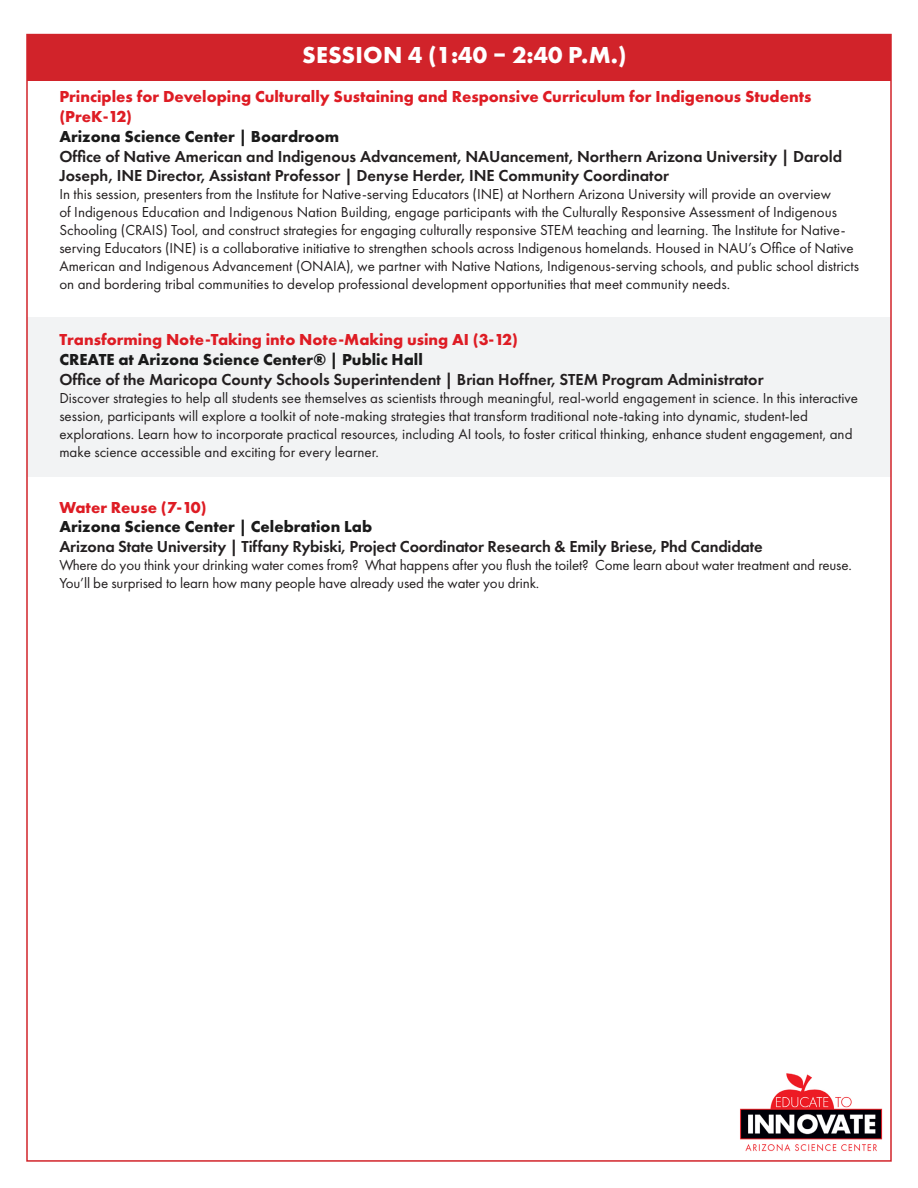
<style>
.page{position:relative;width:918px;height:1188px;background:#fff}
.page>*{position:absolute;margin:0;border:0;box-sizing:border-box;transform-origin:0 0}
.t1{font:700 24px "Futura PT";letter-spacing:.01em;color:#fff}
.t2{font:600 16.5px/19.8px "Futura PT";color:#231f20}
.t3{font:700 16.5px "Futura PT";color:#de1c24}
.t4{font:700 16.5px/19.8px "Futura PT";color:#1a1a1a}
.t5{font:15px/18px "Futura PT";color:#231f20}
.s1{color:#de1c24}
</style>
<div class="page">
<div style="left:27px;top:318px;width:864px;height:159px;background:#f2f3f4"></div>
<div style="left:27px;top:34px;width:864px;height:46px;background:#d1232a"></div>
<img style="left:740px;top:1073px;width:143px;height:79px">
<p class="t1" style="left:302px;top:39px;width:326px">SESSION 4 (1:40 – 2:40 P.M.)</p>
<p class="t3" style="left:59px;top:86px;width:754px">Principles for Developing Culturally Sustaining and Responsive Curriculum for Indigenous Students</p>
<p class="t4" style="left:59px;top:106px;width:281px"><span class="s1">(PreK-12)<br></span>Arizona Science Center | Boardroom</p>
<p class="t2" style="left:59px;top:146px;width:784px">Office of Native American and Indigenous Advancement, NAUancement, Northern Arizona University | Darold<br>Joseph, INE Director, Assistant Professor | Denyse Herder, INE Community Coordinator</p>
<p class="t5" style="left:59px;top:185px;width:801px">In this session, presenters from the Institute for Native-serving Educators (INE) at Northern Arizona University will provide an overview<br>of Indigenous Education and Indigenous Nation Building, engage participants with the Culturally Responsive Assessment of Indigenous Schooling (CRAIS) Tool, and construct strategies for engaging culturally responsive STEM teaching and learning. The Institute for Native&shy;serving Educators (INE) is a collaborative initiative to strengthen schools across Indigenous homelands. Housed in NAU’s Office of Native American and Indigenous Advancement (ONAIA), we partner with Native Nations, Indigenous-serving schools, and public school districts on and bordering tribal communities to develop professional development opportunities that meet community needs.</p>
<p class="t3" style="left:59px;top:329px;width:460px">Transforming Note-Taking into Note-Making using AI (3-12)</p>
<p class="t4" style="left:59px;top:349px;width:365px">CREATE at Arizona Science Center® | Public Hall</p>
<p class="t2" style="left:59px;top:369px;width:706px">Office of the Maricopa County Schools Superintendent | Brian Hoffner, STEM Program Administrator</p>
<p class="t5" style="left:59px;top:389px;width:800px">Discover strategies to help all students see themselves as scientists through meaningful, real-world engagement in science. In this interactive session, participants will explore a toolkit of note-making strategies that transform traditional note-taking into dynamic, student-led explorations. Learn how to incorporate practical resources, including AI tools, to foster critical thinking, enhance student engagement, and make science accessible and exciting for every learner.</p>
<p class="t3" style="left:59px;top:496px;width:149px">Water Reuse (7-10)</p>
<p class="t4" style="left:59px;top:517px;width:314px">Arizona Science Center | Celebration Lab</p>
<p class="t2" style="left:59px;top:537px;width:705px">Arizona State University | Tiffany Rybiski, Project Coordinator Research &amp; Emily Briese, Phd Candidate</p>
<p class="t5" style="left:59px;top:556px;width:794px">Where do you think your drinking water comes from? What happens after you flush the toilet? Come learn about water treatment and reuse.<br>You’ll be surprised to learn how many people have already used the water you drink.</p>
</div>
